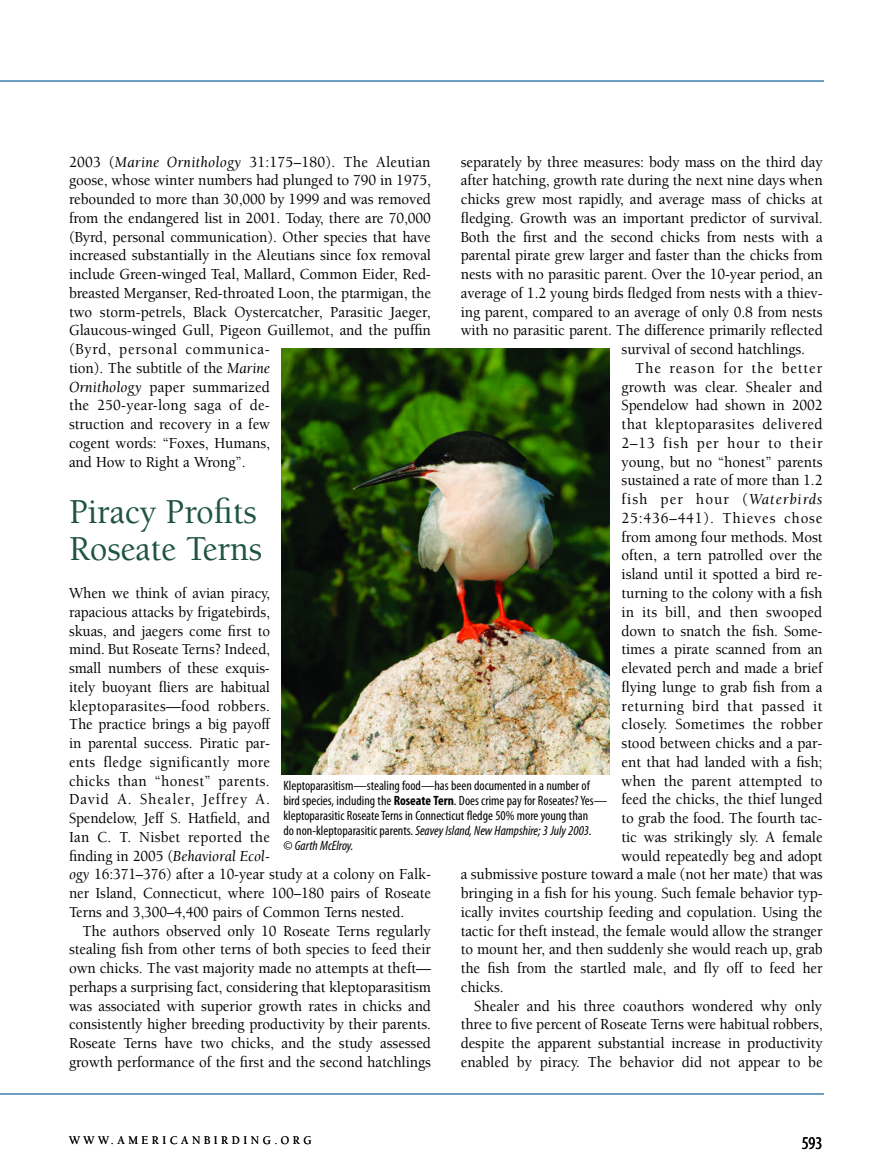
<style>
.page{position:relative;width:878px;height:1175px;background:#fff}
.page>*{position:absolute;margin:0;border:0;box-sizing:border-box;transform-origin:0 0}
.t1{font:500 36px/37.5px "Berkeley Std";letter-spacing:-.005em;color:#1f5441;scale:.95 1}
.t2{font:condensed 18px "Myriad Pro";color:#000}
.t3{font:500 15.75px/18.8px "Berkeley Std";letter-spacing:-.005em;color:#000;scale:.95 1}
.t4{font:500 15.75px/18.8px "Berkeley Std";letter-spacing:-.005em;color:#000;scale:.94 1}
.t5{font:500 15.75px "Berkeley Std";letter-spacing:.015em;color:#000;scale:.95 1}
.t6{font:500 15.75px "Berkeley Std";letter-spacing:.055em;color:#000;scale:.95 1}
.t7{font:500 15.75px "Berkeley Std";letter-spacing:.025em;color:#000;scale:.95 1}
.t8{font:500 15.75px "Berkeley Std";letter-spacing:.035em;color:#000;scale:.95 1}
.t9{font:500 15.75px "Berkeley Std";letter-spacing:.07em;color:#000;scale:.95 1}
.t10{font:500 15.75px "Berkeley Std";letter-spacing:.06em;color:#000;scale:.95 1}
.t11{font:condensed 13.5px/15px "Myriad Pro";color:#000}
.t12{font:500 12px "Berkeley Std";letter-spacing:.31em;color:#000;scale:.95 1}
.s1{font-weight:400;font-style:italic}
.s2{font-weight:700}
.s3{font-style:italic}
</style>
<div class="page">
<hr style="left:0;top:1093px;width:824px;height:1px;background:#3a7fac">
<hr style="left:0;top:80px;width:824px;height:2px;background:#3a7fac">
<img style="left:282px;top:348px;width:327px;height:426px">
<p class="t3" style="left:69px;top:154px;width:382px">2003 (<span class="s1">Marine Ornithology</span> 31:175–180). The Aleutian goose, whose winter numbers had plunged to 790 in 1975, rebounded to more than 30,000 by 1999 and was removed from the endangered list in 2001. Today, there are 70,000 (Byrd, personal communication). Other species that have increased substantially in the Aleutians since fox removal include Green-winged Teal, Mallard, Common Eider, Red&shy;breasted Merganser, Red-throated Loon, the ptarmigan, the two storm-petrels, Black Oystercatcher, Parasitic Jaeger, Glaucous-winged Gull, Pigeon Guillemot, and the puffin (Byrd, personal communica-<br>tion). The subtitle of the <span class="s1">Marine<br>Ornithology</span> paper summarized<br>the 250-year-long saga of de-<br>struction and recovery in a few<br>cogent words: “Foxes, Humans,<br>and How to Right a Wrong”.</p>
<h1 class="t1" style="left:69px;top:496px;width:205px">Piracy Profits<br>Roseate Terns</h1>
<p class="t4" style="left:69px;top:585px;width:386px">When we think of avian piracy,<br>rapacious attacks by frigatebirds,<br>skuas, and jaegers come first to<br>mind. But Roseate Terns? Indeed,<br>small numbers of these exquis-<br>itely buoyant fliers are habitual<br>kleptoparasites—food robbers.<br>The practice brings a big payoff<br>in parental success. Piratic par-<br>ents fledge significantly more<br>chicks than “honest” parents.<br>David A. Shealer, Jeffrey A.<br>Spendelow, Jeff S. Hatfield, and<br>Ian C. T. Nisbet reported the<br>finding in 2005 (<span class="s1">Behavioral Ecol-<br>ogy</span> 16:371–376) after a 10-year study at a colony on Falk&shy;ner Island, Connecticut, where 100–180 pairs of Roseate Terns and 3,300–4,400 pairs of Common Terns nested.</p>
<p class="t3" style="left:69px;top:922px;width:382px;text-align:justify;text-indent:13px">The authors observed only 10 Roseate Terns regularly stealing fish from other terns of both species to feed their own chicks. The vast majority made no attempts at theft— perhaps a surprising fact, considering that kleptoparasitism was associated with superior growth rates in chicks and consistently higher breeding productivity by their parents.<br>Roseate Terns have two chicks, and the study assessed growth performance of the first and the second hatchlings</p>
<p class="t3" style="left:460px;top:154px;width:382px">separately by three measures: body mass on the third day</p>
<p class="t3" style="left:460px;top:172px;width:382px">after hatching, growth rate during the next nine days when</p>
<p class="t3" style="left:460px;top:191px;width:382px">chicks grew most rapidly, and average mass of chicks at</p>
<p class="t3" style="left:460px;top:210px;width:382px">fledging. Growth was an important predictor of survival.</p>
<p class="t3" style="left:460px;top:229px;width:382px">Both the first and the second chicks from nests with a</p>
<p class="t3" style="left:460px;top:247px;width:382px">parental pirate grew larger and faster than the chicks from</p>
<p class="t3" style="left:460px;top:266px;width:382px">nests with no parasitic parent. Over the 10-year period, an</p>
<p class="t3" style="left:460px;top:285px;width:382px">average of 1.2 young birds fledged from nests with a thiev-</p>
<p class="t3" style="left:460px;top:304px;width:382px">ing parent, compared to an average of only 0.8 from nests</p>
<p class="t3" style="left:460px;top:322px;width:382px">with no parasitic parent. The difference primarily reflected</p>
<p class="t3" style="left:621px;top:341px;width:195px">survival of second hatchlings.</p>
<p class="t10" style="left:635px;top:362px;width:199px">The reason for the better</p>
<p class="t3" style="left:621px;top:379px;width:213px">growth was clear. Shealer and</p>
<p class="t3" style="left:621px;top:397px;width:213px">Spendelow had shown in 2002</p>
<p class="t7" style="left:621px;top:418px;width:213px">that kleptoparasites delivered</p>
<p class="t6" style="left:621px;top:437px;width:213px">2–13 fish per hour to their</p>
<p class="t3" style="left:621px;top:454px;width:213px">young, but no “honest” parents</p>
<p class="t3" style="left:621px;top:472px;width:213px">sustained a rate of more than 1.2</p>
<p class="t9" style="left:621px;top:493px;width:213px">fish per hour (<span class="s1">Waterbirds</span></p>
<p class="t6" style="left:621px;top:512px;width:213px">25:436–441). Thieves chose</p>
<p class="t3" style="left:621px;top:529px;width:213px">from among four methods. Most</p>
<p class="t3" style="left:621px;top:547px;width:213px">often, a tern patrolled over the</p>
<p class="t3" style="left:621px;top:566px;width:213px">island until it spotted a bird re-</p>
<p class="t3" style="left:621px;top:585px;width:213px">turning to the colony with a fish</p>
<p class="t5" style="left:621px;top:605px;width:213px">in its bill, and then swooped</p>
<p class="t3" style="left:621px;top:622px;width:213px">down to snatch the fish. Some-</p>
<p class="t3" style="left:621px;top:641px;width:213px">times a pirate scanned from an</p>
<p class="t3" style="left:621px;top:660px;width:213px">elevated perch and made a brief</p>
<p class="t3" style="left:621px;top:679px;width:213px">flying lunge to grab fish from a</p>
<p class="t8" style="left:621px;top:699px;width:213px">returning bird that passed it</p>
<p class="t5" style="left:621px;top:718px;width:213px">closely. Sometimes the robber</p>
<p class="t3" style="left:621px;top:735px;width:213px">stood between chicks and a par-</p>
<p class="t3" style="left:621px;top:754px;width:213px">ent that had landed with a fish;</p>
<p class="t3" style="left:621px;top:772px;width:213px">when the parent attempted to</p>
<p class="t3" style="left:621px;top:791px;width:213px">feed the chicks, the thief lunged</p>
<p class="t3" style="left:621px;top:810px;width:213px">to grab the food. The fourth tac-</p>
<p class="t3" style="left:621px;top:829px;width:213px">tic was strikingly sly. A female</p>
<p class="t3" style="left:621px;top:847px;width:213px">would repeatedly beg and adopt</p>
<p class="t3" style="left:461px;top:866px;width:382px">a submissive posture toward a male (not her mate) that was</p>
<p class="t3" style="left:461px;top:885px;width:382px">bringing in a fish for his young. Such female behavior typ-</p>
<p class="t3" style="left:461px;top:904px;width:382px">ically invites courtship feeding and copulation. Using the</p>
<p class="t3" style="left:461px;top:922px;width:382px">tactic for theft instead, the female would allow the stranger</p>
<p class="t3" style="left:461px;top:941px;width:382px">to mount her, and then suddenly she would reach up, grab</p>
<p class="t3" style="left:461px;top:960px;width:382px">the fish from the startled male, and fly off to feed her</p>
<p class="t3" style="left:461px;top:979px;width:47px">chicks.</p>
<p class="t3" style="left:474px;top:997px;width:368px">Shealer and his three coauthors wondered why only</p>
<p class="t3" style="left:461px;top:1016px;width:382px">three to five percent of Roseate Terns were habitual robbers,</p>
<p class="t3" style="left:461px;top:1035px;width:382px">despite the apparent substantial increase in productivity</p>
<p class="t3" style="left:461px;top:1054px;width:382px">enabled by piracy. The behavior did not appear to be</p>
<p class="t11" style="left:283px;top:779px;width:325px">Kleptoparasitism—stealing food—has been documented in a number of bird species, including the <span class="s2">Roseate Tern</span>. Does crime pay for Roseates? Yes— kleptoparasitic Roseate Terns in Connecticut fledge 50% more young than<br>do non-kleptoparasitic parents. <span class="s3">Seavey Island, New Hampshire; 3 July 2003.<br></span>© <span class="s3">Garth McElroy.</span></p>
<p class="t12" style="left:69px;top:1135px;width:257px">WWW.AMERICANBIRDING.ORG</p>
<p class="t2" style="left:801px;top:1137px;width:22px">593</p>
</div>
